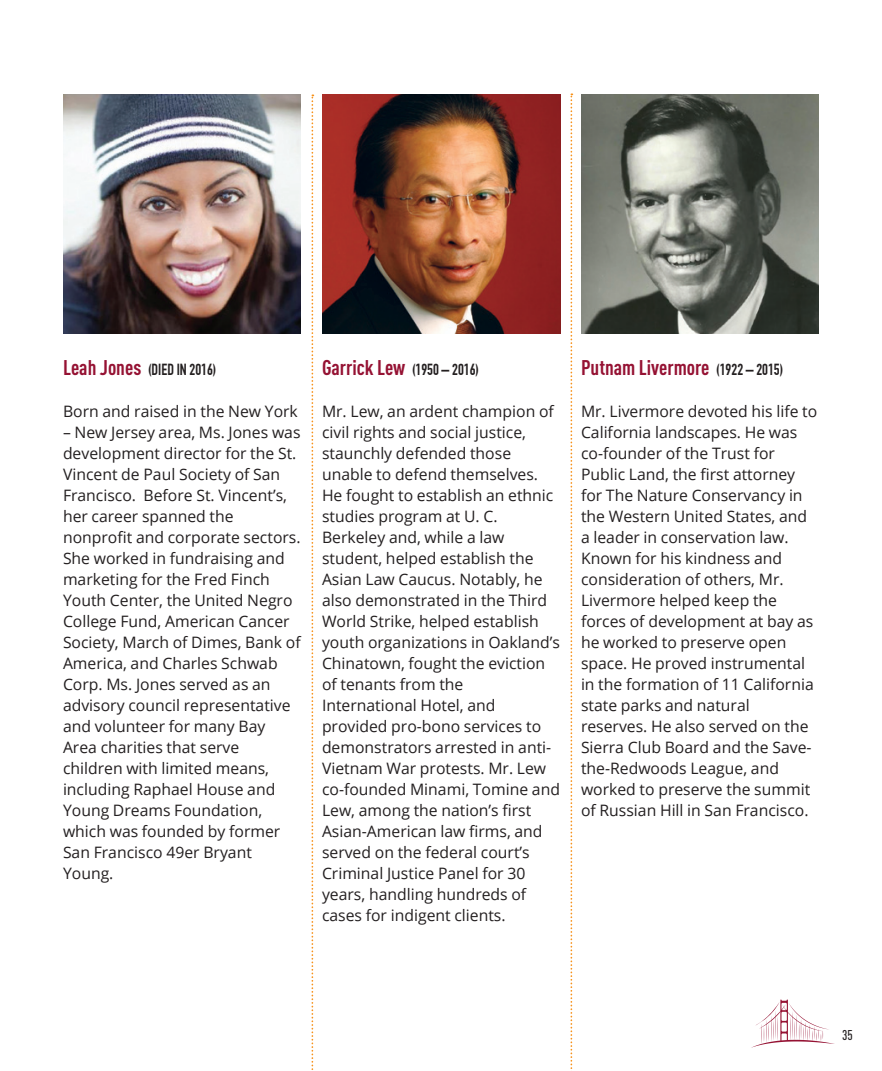
<style>
.page{position:relative;width:882px;height:1071px;background:#fff}
.page>*{position:absolute;margin:0;border:0;box-sizing:border-box;transform-origin:0 0}
.t1{font:700 21px "DIN Cond";color:#951233}
.t2{font:15.75px/21px "Open Sans";color:#231f20}
.t3{font:700 15.75px "DIN Condensed";color:#231f20}
.t4{font:500 14px "DIN Cond";color:#231f20}
.s1{font-family:"DIN Cond";font-size:21px;color:#951233}
.s2{font-family:"DIN Condensed";font-size:15.75px;color:#231f20}
</style>
<div class="page">
<svg style="left:751px;top:1000px;width:84px;height:48px"></svg>
<img style="left:63px;top:94px;width:238px;height:239px">
<img style="left:322px;top:94px;width:238px;height:239px">
<img style="left:581px;top:94px;width:238px;height:239px">
<svg style="left:312px;top:95px;width:1px;height:975px"></svg>
<svg style="left:570px;top:93px;width:2px;height:976px"></svg>
<p class="t3" style="left:63px;top:361px;width:155px"><span class="s1">Leah Jones</span> (DIED IN 2016)</p>
<p class="t2" style="left:63px;top:401px;width:236px">Born and raised in the New York</p>
<p class="t2" style="left:63px;top:422px;width:239px">– New Jersey area, Ms. Jones was development director for the St.<br>Vincent de Paul Society of San<br>Francisco. Before St. Vincent’s, her career spanned the nonprofit and corporate sectors.<br>She worked in fundraising and marketing for the Fred Finch<br>Youth Center, the United Negro<br>College Fund, American Cancer<br>Society, March of Dimes, Bank of<br>America, and Charles Schwab<br>Corp. Ms. Jones served as an advisory council representative and volunteer for many Bay<br>Area charities that serve children with limited means, including Raphael House and<br>Young Dreams Foundation, which was founded by former<br>San Francisco 49er Bryant<br>Young.</p>
<p class="t3" style="left:322px;top:361px;width:159px"><span class="s1">Garrick Lew</span> (1950 – 2016)</p>
<p class="t2" style="left:322px;top:401px;width:240px">Mr. Lew, an ardent champion of civil rights and social justice, staunchly defended those unable to defend themselves.<br>He fought to establish an ethnic studies program at U. C.<br>Berkeley and, while a law student, helped establish the<br>Asian Law Caucus. Notably, he also demonstrated in the Third<br>World Strike, helped establish youth organizations in Oakland’s<br>Chinatown, fought the eviction of tenants from the<br>International Hotel, and provided pro-bono services to demonstrators arrested in anti-<br>Vietnam War protests. Mr. Lew co-founded Minami, Tomine and<br>Lew, among the nation’s first<br>Asian-American law firms, and served on the federal court’s<br>Criminal Justice Panel for 30 years, handling hundreds of cases for indigent clients.</p>
<h1 class="t1" style="left:581px;top:355px;width:204px">Putnam Livermore <span class="s2">(1922 – 2015)</span></h1>
<p class="t2" style="left:581px;top:401px;width:238px">Mr. Livermore devoted his life to<br>California landscapes. He was co-founder of the Trust for<br>Public Land, the first attorney for The Nature Conservancy in the Western United States, and a leader in conservation law.<br>Known for his kindness and consideration of others, Mr.<br>Livermore helped keep the forces of development at bay as he worked to preserve open space. He proved instrumental in the formation of 11 California state parks and natural reserves. He also served on the<br>Sierra Club Board and the Save&shy;the-Redwoods League, and worked to preserve the summit of Russian Hill in San Francisco.</p>
<p class="t4" style="left:842px;top:1027px;width:12px">35</p>
</div>
